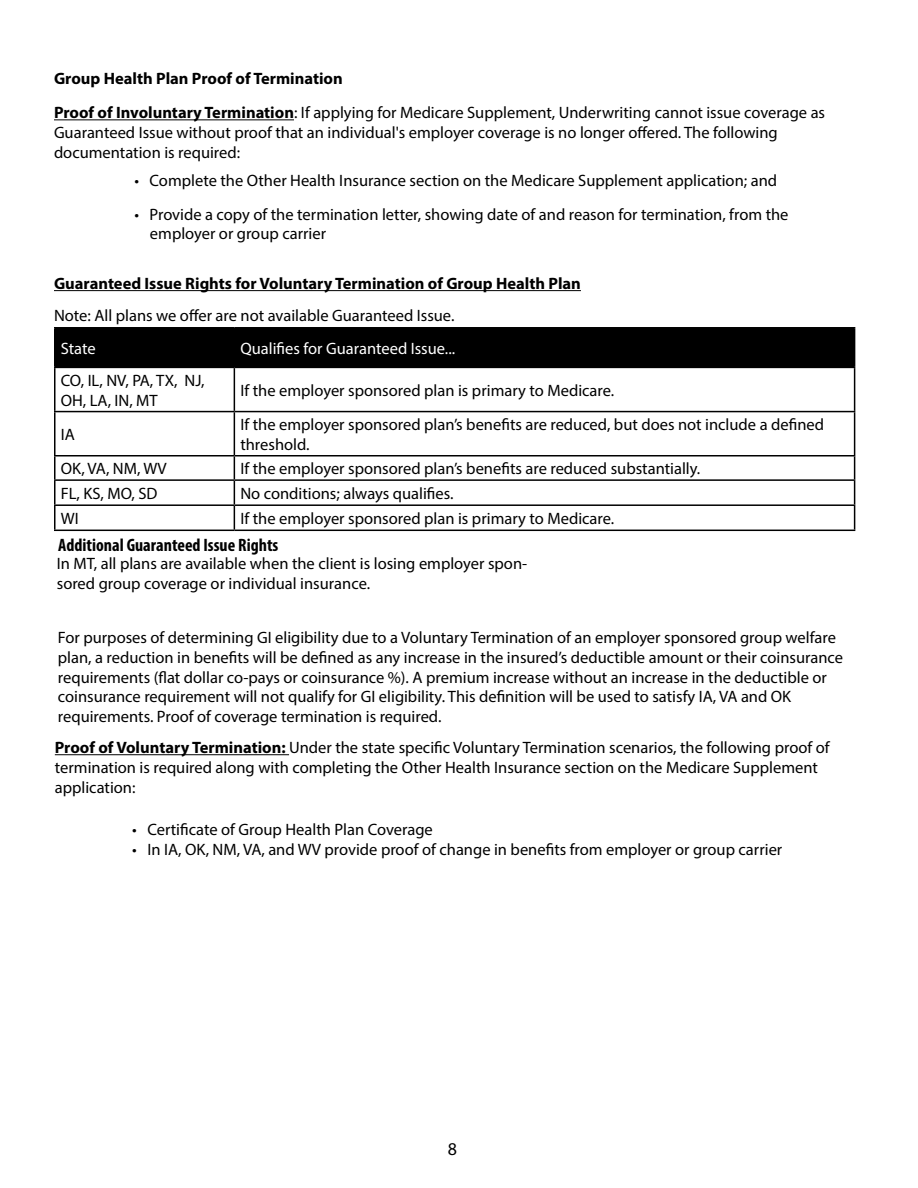
<style>
.page{position:relative;width:918px;height:1188px;background:#fff}
.page>*{position:absolute;margin:0;border:0;box-sizing:border-box;transform-origin:0 0}
.t1{font:700 condensed 18px "Myriad Pro";color:#000}
.t2{font:18px "Myriad Pro";color:#000}
.t3{font:16.5px/19.8px "Myriad Pro";color:#000}
.t4{font:700 16.5px "Myriad Pro";color:#000}
.t5{font:16.5px "Myriad Pro";color:#fff}
.s1{font-weight:700}
</style>
<div class="page">
<hr style="left:54px;top:119px;width:240px;height:1px;background:#000">
<hr style="left:54px;top:290px;width:527px;height:1px;background:#000">
<div style="left:56px;top:329px;width:798px;height:38px;background:#000"></div>
<hr style="left:54px;top:368px;width:2px;height:43px;background:#000">
<hr style="left:234px;top:368px;width:1px;height:43px;background:#000">
<hr style="left:854px;top:368px;width:1px;height:43px;background:#000">
<hr style="left:54px;top:411px;width:180px;height:1px;background:#000">
<hr style="left:54px;top:412px;width:2px;height:43px;background:#000">
<hr style="left:234px;top:411px;width:621px;height:1px;background:#000">
<hr style="left:234px;top:412px;width:1px;height:43px;background:#000">
<hr style="left:854px;top:412px;width:1px;height:43px;background:#000">
<hr style="left:54px;top:455px;width:180px;height:2px;background:#000">
<hr style="left:54px;top:457px;width:2px;height:22px;background:#000">
<hr style="left:234px;top:455px;width:621px;height:2px;background:#000">
<hr style="left:54px;top:479px;width:180px;height:2px;background:#000">
<hr style="left:54px;top:481px;width:2px;height:23px;background:#000">
<hr style="left:234px;top:479px;width:621px;height:2px;background:#000">
<hr style="left:54px;top:504px;width:180px;height:2px;background:#000">
<hr style="left:54px;top:506px;width:2px;height:24px;background:#000">
<hr style="left:234px;top:504px;width:621px;height:2px;background:#000">
<svg style="left:234px;top:457px;width:1px;height:73px"></svg>
<svg style="left:854px;top:457px;width:1px;height:73px"></svg>
<hr style="left:54px;top:530px;width:180px;height:1px;background:#000">
<hr style="left:234px;top:530px;width:621px;height:1px;background:#000">
<hr style="left:54px;top:327px;width:180px;height:2px;background:#000">
<hr style="left:54px;top:329px;width:2px;height:38px;background:#000">
<hr style="left:234px;top:327px;width:621px;height:2px;background:#000">
<hr style="left:234px;top:329px;width:1px;height:38px;background:#000">
<hr style="left:854px;top:329px;width:1px;height:38px;background:#000">
<hr style="left:54px;top:367px;width:180px;height:1px;background:#000">
<hr style="left:234px;top:367px;width:621px;height:1px;background:#000">
<hr style="left:55px;top:754px;width:234px;height:1px;background:#000">
<p class="t3" style="left:54px;top:61px;width:773px;line-height:34.5px"><span class="s1">Group Health Plan Proof of Termination<br>Proof of Involuntary Termination</span>: If applying for Medicare Supplement, Underwriting cannot issue coverage as</p>
<p class="t3" style="left:54px;top:122px;width:725px">Guaranteed Issue without proof that an individual's employer coverage is no longer offered. The following documentation is required:</p>
<p class="t3" style="left:134px;top:170px;width:644px">• Complete the Other Health Insurance section on the Medicare Supplement application; and</p>
<p class="t3" style="left:150px;top:204px;width:640px;text-indent:-16px">• Provide a copy of the termination letter, showing date of and reason for termination, from the employer or group carrier</p>
<p class="t4" style="left:54px;top:273px;width:528px">Guaranteed Issue Rights for Voluntary Termination of Group Health Plan</p>
<p class="t3" style="left:54px;top:305px;width:402px">Note: All plans we offer are not available Guaranteed Issue.</p>
<p class="t5" style="left:61px;top:338px;width:37px">State</p>
<p class="t5" style="left:240px;top:338px;width:216px">Qualifies for Guaranteed Issue...</p>
<p class="t3" style="left:61px;top:370px;width:145px">CO, IL, NV, PA, TX, NJ,<br>OH, LA, IN, MT</p>
<p class="t3" style="left:240px;top:380px;width:375px">If the employer sponsored plan is primary to Medicare.</p>
<p class="t3" style="left:61px;top:424px;width:16px">IA</p>
<p class="t3" style="left:240px;top:414px;width:585px">If the employer sponsored plan’s benefits are reduced, but does not include a defined threshold.</p>
<p class="t3" style="left:61px;top:458px;width:108px">OK, VA, NM, WV</p>
<p class="t3" style="left:240px;top:458px;width:462px">If the employer sponsored plan’s benefits are reduced substantially.</p>
<p class="t3" style="left:61px;top:483px;width:98px">FL, KS, MO, SD</p>
<p class="t3" style="left:240px;top:483px;width:215px">No conditions; always qualifies.</p>
<p class="t3" style="left:61px;top:508px;width:19px">WI</p>
<p class="t3" style="left:240px;top:508px;width:375px">If the employer sponsored plan is primary to Medicare.</p>
<p class="t1" style="left:58px;top:534px;width:222px">Additional Guaranteed Issue Rights</p>
<p class="t3" style="left:57px;top:554px;width:472px">In MT, all plans are available when the client is losing employer spon&shy;sored group coverage or individual insurance.</p>
<p class="t3" style="left:58px;top:627px;width:787px">For purposes of determining GI eligibility due to a Voluntary Termination of an employer sponsored group welfare plan, a reduction in benefits will be defined as any increase in the insured’s deductible amount or their coinsurance requirements (flat dollar co-pays or coinsurance %). A premium increase without an increase in the deductible or coinsurance requirement will not qualify for GI eligibility. This definition will be used to satisfy IA, VA and OK requirements. Proof of coverage termination is required.</p>
<p class="t3" style="left:55px;top:737px;width:776px"><span class="s1">Proof of Voluntary Termination:</span> Under the state specific Voluntary Termination scenarios, the following proof of termination is required along with completing the Other Health Insurance section on the Medicare Supplement application:</p>
<p class="t3" style="left:132px;top:819px;width:302px">• Certificate of Group Health Plan Coverage</p>
<p class="t3" style="left:132px;top:839px;width:652px">• In IA, OK, NM, VA, and WV provide proof of change in benefits from employer or group carrier</p>
<p class="t2" style="left:448px;top:1138px;width:11px">8</p>
</div>
